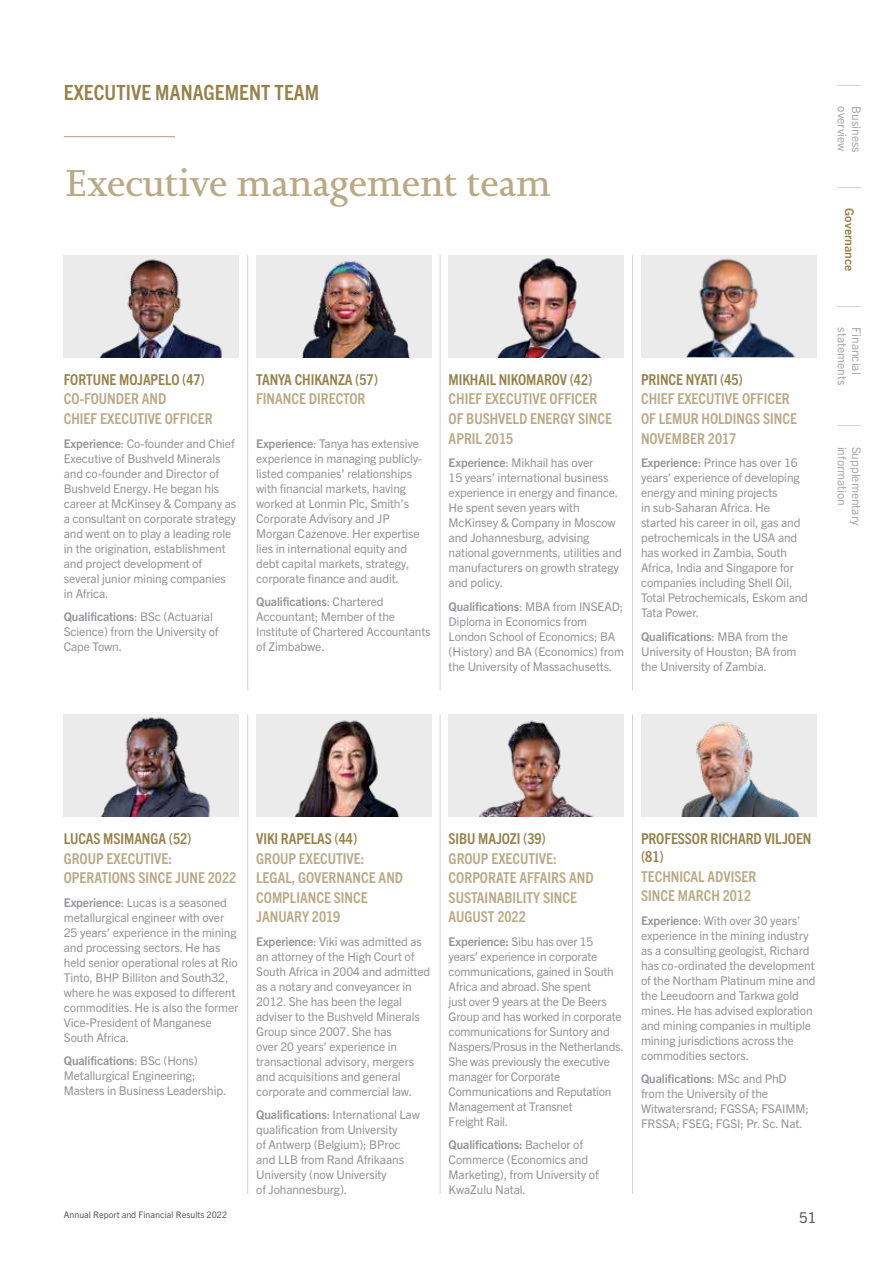
<style>
.page{position:relative;width:893px;height:1263px;background:#fff}
.page>*{position:absolute;margin:0;border:0;box-sizing:border-box;transform-origin:0 0}
.t1{font:39px "Joanna Nova";letter-spacing:-.02em;color:#b9a985}
.t2{font:700 condensed 21px "Trade Gothic Next LT Pro";letter-spacing:.005em;color:#96814b}
.t3{font:700 condensed 15px/19.5px "Trade Gothic Next LT Pro";color:#b9a985}
.t4{font:700 condensed 15px/18px "Trade Gothic Next LT Pro";letter-spacing:-.005em;color:#96814b}
.t5{font:15px "Trade Gothic Next LT Pro";color:#58595b}
.t6{font:12px/15px "Trade Gothic Next LT Pro";letter-spacing:-.01em;color:#939598}
.t7{font:12px "Trade Gothic Next LT Pro";color:#a7a9ac}
.t8{font:700 12px "Trade Gothic Next LT Pro";color:#96814b}
.t9{font:9px "Trade Gothic Next LT Pro";color:#58595b}
.s1{font-weight:700}
</style>
<div class="page">
<hr style="left:247px;top:714px;width:1px;height:480px;background:#d1d3d4">
<hr style="left:440px;top:714px;width:1px;height:480px;background:#d1d3d4">
<hr style="left:632px;top:714px;width:1px;height:480px;background:#d1d3d4">
<hr style="left:247px;top:255px;width:1px;height:435px;background:#d1d3d4">
<hr style="left:440px;top:255px;width:1px;height:435px;background:#d1d3d4">
<hr style="left:632px;top:255px;width:1px;height:435px;background:#d1d3d4">
<svg style="left:837px;top:425px;width:24px;height:1px"></svg>
<svg style="left:837px;top:306px;width:24px;height:1px"></svg>
<svg style="left:837px;top:187px;width:24px;height:1px"></svg>
<svg style="left:837px;top:85px;width:24px;height:1px"></svg>
<hr style="left:64px;top:136px;width:111px;height:1px;background:#b9a985">
<div style="left:256px;top:255px;width:176px;height:102px;background:#ebebec"></div>
<img style="left:302px;top:261px;width:108px;height:96px">
<div style="left:449px;top:255px;width:175px;height:102px;background:#ebebec"></div>
<img style="left:497px;top:258px;width:104px;height:99px">
<img style="left:641px;top:255px;width:175px;height:102px">
<img style="left:64px;top:714px;width:175px;height:102px">
<img style="left:449px;top:714px;width:175px;height:102px">
<div style="left:641px;top:714px;width:175px;height:102px;background:#ebebec"></div>
<img style="left:681px;top:722px;width:119px;height:94px">
<img style="left:64px;top:255px;width:175px;height:102px">
<div style="left:256px;top:714px;width:176px;height:102px;background:#ebebec"></div>
<img style="left:295px;top:720px;width:104px;height:96px">
<h2 class="t2" style="left:64px;top:78px;width:257px">EXECUTIVE MANAGEMENT TEAM</h2>
<h1 class="t1" style="left:64px;top:157px;width:489px">Executive management team</h1>
<p class="t4" style="left:64px;top:370px;width:143px">FORTUNE MOJAPELO (47)</p>
<p class="t3" style="left:64px;top:388px;width:150px">CO-FOUNDER AND<br>CHIEF EXECUTIVE OFFICER</p>
<p class="t6" style="left:64px;top:435px;width:174px"><span class="s1">Experience</span>: Co-founder and Chief<br>Executive of Bushveld Minerals and co-founder and Director of<br>Bushveld Energy. He began his career at McKinsey &amp; Company as a consultant on corporate strategy and went on to play a leading role in the origination, establishment and project development of several junior mining companies in Africa.</p>
<p class="t6" style="left:64px;top:608px;width:156px"><span class="s1">Qualifications</span>: BSc (Actuarial<br>Science) from the University of<br>Cape Town.</p>
<p class="t4" style="left:256px;top:370px;width:123px">TANYA CHIKANZA (57)</p>
<p class="t3" style="left:256px;top:388px;width:111px">FINANCE DIRECTOR</p>
<p class="t6" style="left:256px;top:435px;width:168px"><span class="s1">Experience</span>: Tanya has extensive experience in managing publicly&shy;listed companies’ relationships with financial markets, having worked at Lonmin Plc, Smith’s<br>Corporate Advisory and JP<br>Morgan Cazenove. Her expertise lies in international equity and debt capital markets, strategy, corporate finance and audit.</p>
<p class="t6" style="left:256px;top:593px;width:176px"><span class="s1">Qualifications</span>: Chartered<br>Accountant; Member of the<br>Institute of Chartered Accountants of Zimbabwe.</p>
<p class="t4" style="left:449px;top:370px;width:145px">MIKHAIL NIKOMAROV (42)</p>
<p class="t3" style="left:449px;top:388px;width:165px">CHIEF EXECUTIVE OFFICER<br>OF BUSHVELD ENERGY SINCE<br>APRIL 2015</p>
<p class="t6" style="left:449px;top:454px;width:175px"><span class="s1">Experience</span>: Mikhail has over<br>15 years’ international business experience in energy and finance.<br>He spent seven years with<br>McKinsey &amp; Company in Moscow and Johannesburg, advising national governments, utilities and manufacturers on growth strategy and policy.</p>
<p class="t6" style="left:449px;top:598px;width:177px"><span class="s1">Qualifications</span>: MBA from INSEAD;<br>Diploma in Economics from<br>London School of Economics; BA (History) and BA (Economics) from the University of Massachusetts.</p>
<p class="t4" style="left:641px;top:370px;width:103px">PRINCE NYATI (45)</p>
<p class="t3" style="left:641px;top:388px;width:157px">CHIEF EXECUTIVE OFFICER<br>OF LEMUR HOLDINGS SINCE<br>NOVEMBER 2017</p>
<p class="t6" style="left:641px;top:454px;width:168px"><span class="s1">Experience</span>: Prince has over 16 years’ experience of developing energy and mining projects<br>in sub-Saharan Africa. He started his career in oil, gas and petrochemicals in the USA and has worked in Zambia, South<br>Africa, India and Singapore for companies including Shell Oil,<br>Total Petrochemicals, Eskom and<br>Tata Power.</p>
<p class="t6" style="left:641px;top:628px;width:157px"><span class="s1">Qualifications</span>: MBA from the<br>University of Houston; BA from the University of Zambia.</p>
<p class="t7" style="left:851px;top:106px;width:47px;rotate:90deg">overview</p>
<p class="t7" style="left:865px;top:106px;width:48px;rotate:90deg">Business</p>
<p class="t8" style="left:858px;top:208px;width:64px;rotate:90deg">Governance</p>
<p class="t7" style="left:851px;top:327px;width:59px;rotate:90deg">statements</p>
<p class="t7" style="left:865px;top:327px;width:49px;rotate:90deg">Financial</p>
<p class="t7" style="left:851px;top:446px;width:61px;rotate:90deg">information</p>
<p class="t7" style="left:865px;top:446px;width:80px;rotate:90deg">Supplementary</p>
<p class="t4" style="left:64px;top:829px;width:129px">LUCAS MSIMANGA (52)</p>
<p class="t3" style="left:64px;top:848px;width:174px">GROUP EXECUTIVE:<br>OPERATIONS SINCE JUNE 2022</p>
<p class="t6" style="left:64px;top:894px;width:176px"><span class="s1">Experience</span>: Lucas is a seasoned metallurgical engineer with over<br>25 years’ experience in the mining and processing sectors. He has held senior operational roles at Rio<br>Tinto, BHP Billiton and South32, where he was exposed to different commodities. He is also the former<br>Vice-President of Manganese<br>South Africa.</p>
<p class="t6" style="left:64px;top:1053px;width:164px"><span class="s1">Qualifications</span>: BSc (Hons)<br>Metallurgical Engineering;<br>Masters in Business Leadership.</p>
<p class="t9" style="left:64px;top:1209px;width:165px">Annual Report and Financial Results 2022</p>
<p class="t4" style="left:256px;top:829px;width:103px">VIKI RAPELAS (44)</p>
<p class="t3" style="left:256px;top:848px;width:148px">GROUP EXECUTIVE:<br>LEGAL, GOVERNANCE AND<br>COMPLIANCE SINCE<br>JANUARY 2019</p>
<p class="t6" style="left:256px;top:933px;width:175px"><span class="s1">Experience</span>: Viki was admitted as an attorney of the High Court of<br>South Africa in 2004 and admitted as a notary and conveyancer in<br>2012. She has been the legal adviser to the Bushveld Minerals<br>Group since 2007. She has<br>over 20 years’ experience in transactional advisory, mergers and acquisitions and general corporate and commercial law.</p>
<p class="t6" style="left:256px;top:1107px;width:165px"><span class="s1">Qualifications</span>: International Law qualification from University<br>of Antwerp (Belgium); BProc and LLB from Rand Afrikaans<br>University (now University<br>of Johannesburg).</p>
<p class="t4" style="left:449px;top:829px;width:99px">SIBU MAJOZI (39)</p>
<p class="t3" style="left:449px;top:848px;width:147px">GROUP EXECUTIVE:<br>CORPORATE AFFAIRS AND<br>SUSTAINABILITY SINCE<br>AUGUST 2022</p>
<p class="t6" style="left:449px;top:933px;width:177px"><span class="s1">Experience:</span> Sibu has over 15 years’ experience in corporate communications, gained in South<br>Africa and abroad. She spent<br>just over 9 years at the De Beers<br>Group and has worked in corporate communications for Suntory and<br>Naspers/Prosus in the Netherlands.<br>She was previously the executive manager for Corporate<br>Communications and Reputation<br>Management at Transnet<br>Freight Rail.</p>
<p class="t6" style="left:449px;top:1137px;width:152px"><span class="s1">Qualifications:</span> Bachelor of<br>Commerce (Economics and<br>Marketing), from University of<br>KwaZulu Natal.</p>
<p class="t4" style="left:641px;top:829px;width:172px">PROFESSOR RICHARD VILJOEN (81)</p>
<p class="t3" style="left:641px;top:866px;width:117px">TECHNICAL ADVISER<br>SINCE MARCH 2012</p>
<p class="t6" style="left:641px;top:912px;width:176px"><span class="s1">Experience</span>: With over 30 years’ experience in the mining industry as a consulting geologist, Richard has co-ordinated the development of the Northam Platinum mine and the Leeudoorn and Tarkwa gold mines. He has advised exploration and mining companies in multiple mining jurisdictions across the commodities sectors.</p>
<p class="t6" style="left:641px;top:1071px;width:169px"><span class="s1">Qualifications</span>: MSc and PhD from the University of the<br>Witwatersrand; FGSSA; FSAIMM;<br>FRSSA; FSEG; FGSI; Pr. Sc. Nat.</p>
<p class="t5" style="left:799px;top:1207px;width:19px">51</p>
</div>
